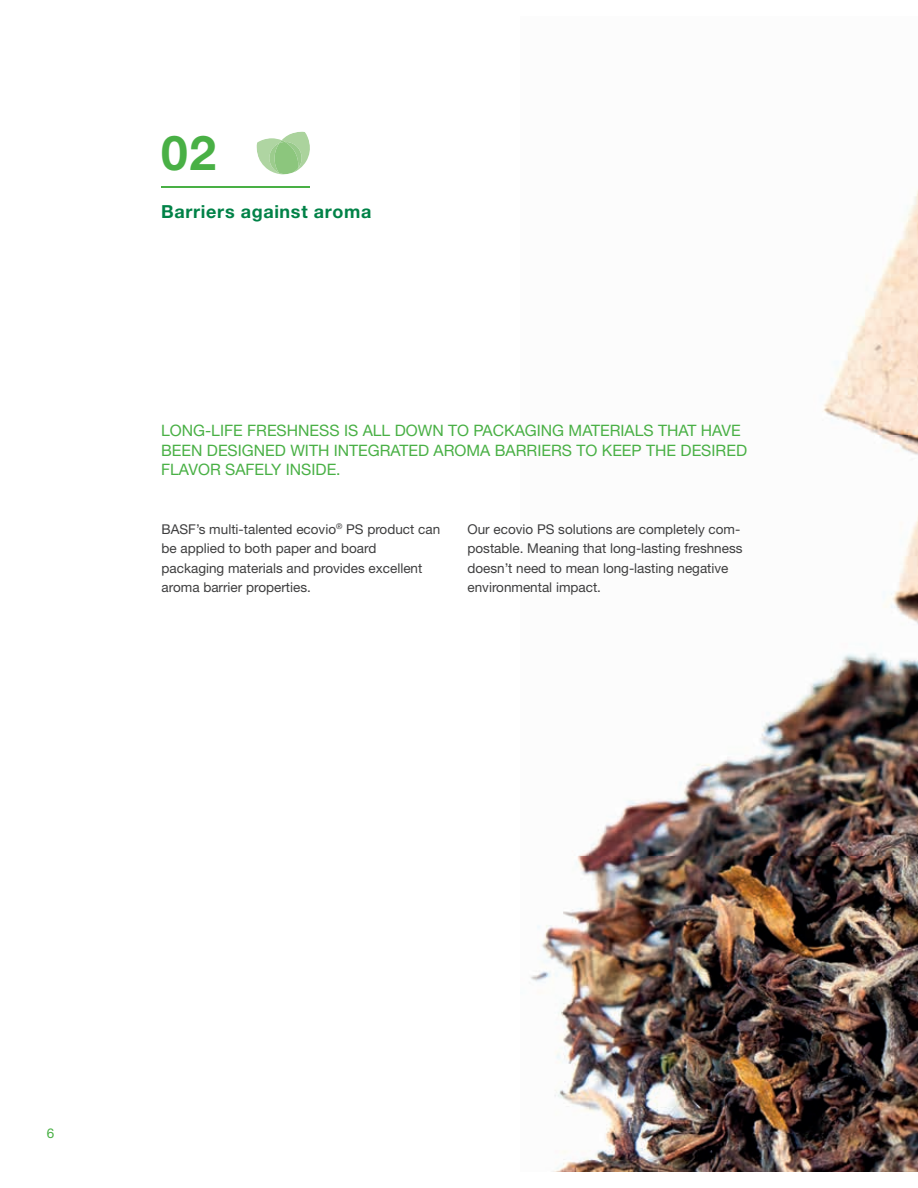
<style>
.page{position:relative;width:918px;height:1188px;background:#fff}
.page>*{position:absolute;margin:0;border:0;box-sizing:border-box;transform-origin:0 0}
.t1{font:700 48px "Helvetica Neue LT Std";color:#49b045}
.t2{font:700 18px "Helvetica Neue LT Std";letter-spacing:.035em;color:#008247}
.t3{font:15.75px/19.5px "Helvetica Neue LT Std";color:#49b045}
.t4{font:13.5px/19.5px "Helvetica Neue LT Std";color:#3e3e3f}
.t5{font:13.5px "Helvetica Neue LT Std";color:#49b045}
</style>
<div class="page">
<img style="left:530px;top:190px;width:388px;height:982px">
<hr style="left:161px;top:187px;width:149px;height:1px;background:#49b045">
<svg style="left:256px;top:132px;width:54px;height:42px"></svg>
<h1 class="t1" style="left:161px;top:123px;width:57px">02</h1>
<h2 class="t2" style="left:161px;top:200px;width:212px">Barriers against aroma</h2>
<p class="t3" style="left:161px;top:421px;width:587px">LONG-LIFE FRESHNESS IS ALL DOWN TO PACKAGING MATERIALS THAT HAVE<br>BEEN DESIGNED WITH INTEGRATED AROMA BARRIERS TO KEEP THE DESIRED<br>FLAVOR SAFELY INSIDE.</p>
<p class="t4" style="left:162px;top:519px;width:280px">BASF’s multi-talented ecovio<sup>®</sup> PS product can be applied to both paper and board packaging materials and provides excellent aroma barrier properties.</p>
<p class="t4" style="left:468px;top:519px;width:277px">Our ecovio PS solutions are completely com&shy;postable. Meaning that long-lasting freshness doesn’t need to mean long-lasting negative environmental impact.</p>
<p class="t5" style="left:47px;top:1125px;width:9px">6</p>
</div>
